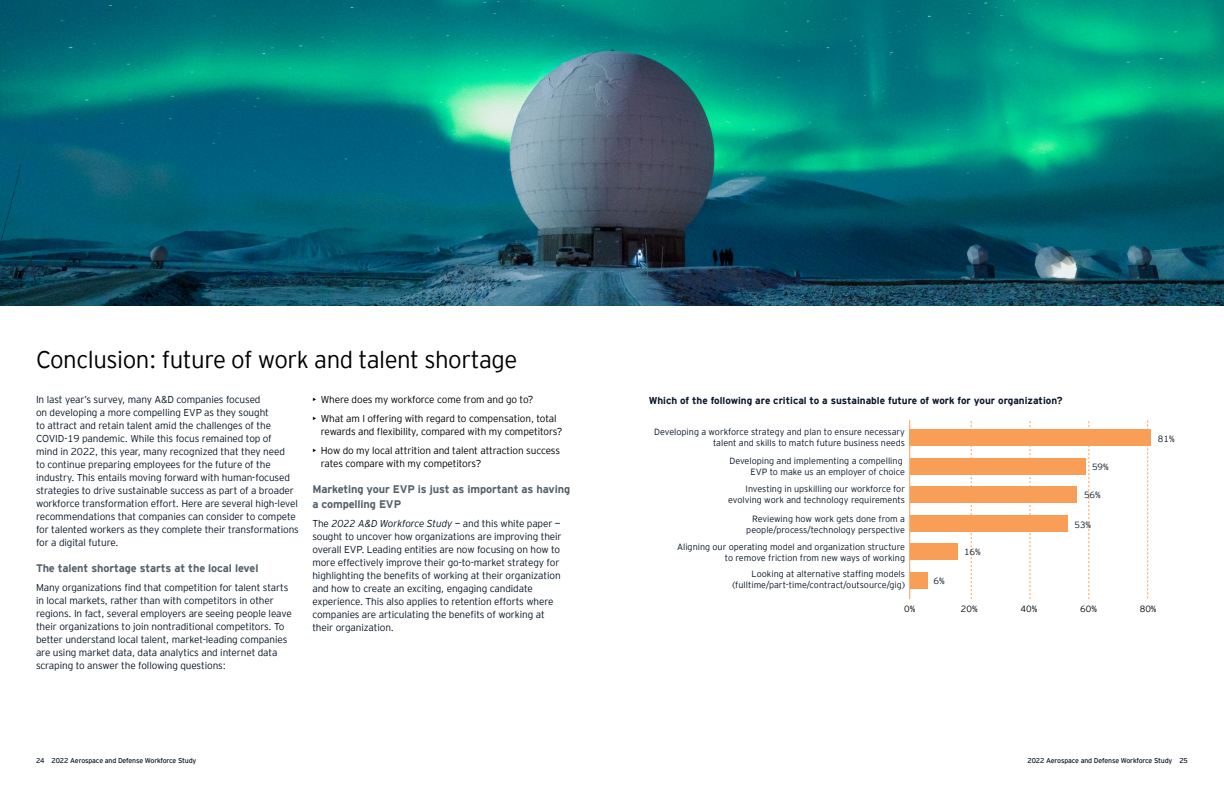
<style>
.page{position:relative;width:1224px;height:792px;background:#fff}
.page>*{position:absolute;margin:0;border:0;box-sizing:border-box;transform-origin:0 0}
.t1{font:300 24px "EY Interstate";letter-spacing:-.02em;color:#000}
.t2{font:700 11px/15px "EY Interstate";letter-spacing:-.01em;color:#54606b}
.t3{font:300 10px/13px "EY Interstate";letter-spacing:-.01em;color:#0a1627}
.t4{font:300 10px/13px "EY Interstate";letter-spacing:-.01em;color:#000}
.t5{font:700 10px "EY Interstate";color:#0a1627}
.t6{font:300 9px/11px "EY Interstate";color:#0a1627;text-align:right}
.t7{font:300 9px "EY Interstate";color:#000}
.t8{font:7px "EY Interstate";letter-spacing:-.02em;color:#0a1627}
.s1{font-style:italic}
</style>
<div class="page">
<div style="left:910px;top:572px;width:18px;height:17px;background:#f89e57"></div>
<div style="left:910px;top:544px;width:47px;height:16px;background:#f89e57"></div>
<div style="left:910px;top:515px;width:158px;height:17px;background:#f89e57"></div>
<div style="left:910px;top:487px;width:167px;height:16px;background:#f89e57"></div>
<div style="left:910px;top:458px;width:176px;height:17px;background:#f89e57"></div>
<div style="left:910px;top:430px;width:241px;height:16px;background:#f89e57"></div>
<svg style="left:971px;top:421px;width:1px;height:178px"></svg>
<svg style="left:1030px;top:421px;width:1px;height:178px"></svg>
<svg style="left:1089px;top:421px;width:1px;height:178px"></svg>
<svg style="left:1147px;top:420px;width:1px;height:178px"></svg>
<hr style="left:909px;top:420px;width:1px;height:179px;background:#f89e57">
<img style="left:0;top:0;width:1224px;height:306px">
<h1 class="t1" style="left:36px;top:343px;width:483px">Conclusion: future of work and talent shortage</h1>
<p class="t4" style="left:312px;top:393px;width:223px">• Where does my workforce come from and go to?</p>
<p class="t4" style="left:321px;top:412px;width:243px;text-indent:-8px">• What am I offering with regard to compensation, total rewards and flexibility, compared with my competitors?</p>
<p class="t4" style="left:321px;top:444px;width:241px;text-indent:-8px">• How do my local attrition and talent attraction success rates compare with my competitors?</p>
<p class="t2" style="left:312px;top:481px;width:259px">Marketing your EVP is just as important as having a compelling EVP</p>
<p class="t3" style="left:312px;top:516px;width:251px">The <span class="s1">2022 A&amp;D Workforce Study</span> — and this white paper — sought to uncover how organizations are improving their overall EVP. Leading entities are now focusing on how to more effectively improve their go-to-market strategy for highlighting the benefits of working at their organization and how to create an exciting, engaging candidate experience. This also applies to retention efforts where companies are articulating the benefits of working at their organization.</p>
<p class="t3" style="left:36px;top:393px;width:264px">In last year’s survey, many A&amp;D companies focused<br>on developing a more compelling EVP as they sought<br>to attract and retain talent amid the challenges of the COVID-19 pandemic. While this focus remained top of<br>mind in 2022, this year, many recognized that they need<br>to continue preparing employees for the future of the industry. This entails moving forward with human-focused strategies to drive sustainable success as part of a broader workforce transformation effort. Here are several high-level recommendations that companies can consider to compete for talented workers as they complete their transformations for a digital future.</p>
<p class="t2" style="left:36px;top:560px;width:224px">The talent shortage starts at the local level</p>
<p class="t3" style="left:36px;top:580px;width:257px">Many organizations find that competition for talent starts in local markets, rather than with competitors in other regions. In fact, several employers are seeing people leave their organizations to join nontraditional competitors. To better understand local talent, market-leading companies are using market data, data analytics and internet data scraping to answer the following questions:</p>
<p class="t5" style="left:649px;top:393px;width:415px">Which of the following are critical to a sustainable future of work for your organization?</p>
<p class="t6" style="left:654px;top:426px;width:252px">Developing a workforce strategy and plan to ensure necessary talent and skills to match future business needs</p>
<p class="t6" style="left:729px;top:454px;width:177px">Developing and implementing a compelling<br>EVP to make us an employer of choice</p>
<p class="t6" style="left:728px;top:483px;width:178px">Investing in upskilling our workforce for evolving work and technology requirements</p>
<p class="t6" style="left:746px;top:512px;width:160px">Reviewing how work gets done from a people/process/technology perspective</p>
<p class="t6" style="left:677px;top:540px;width:230px">Aligning our operating model and organization structure to remove friction from new ways of working</p>
<p class="t6" style="left:732px;top:568px;width:174px">Looking at alternative staffing models (fulltime/part-time/contract/outsource/gig)</p>
<p class="t7" style="left:904px;top:602px;width:13px">0%</p>
<p class="t7" style="left:961px;top:602px;width:18px">20%</p>
<p class="t7" style="left:1021px;top:602px;width:18px">40%</p>
<p class="t7" style="left:1080px;top:602px;width:18px">60%</p>
<p class="t7" style="left:1140px;top:602px;width:18px">80%</p>
<p class="t6" style="left:1158px;top:432px;width:18px">81%</p>
<p class="t6" style="left:1092px;top:461px;width:18px">59%</p>
<p class="t6" style="left:1084px;top:489px;width:18px">56%</p>
<p class="t6" style="left:1074px;top:518px;width:18px">53%</p>
<p class="t6" style="left:964px;top:545px;width:18px">16%</p>
<p class="t6" style="left:933px;top:574px;width:13px">6%</p>
<p class="t8" style="left:36px;top:756px;width:162px">24 2022 Aerospace and Defense Workforce Study</p>
<p class="t8" style="left:1028px;top:756px;width:162px">2022 Aerospace and Defense Workforce Study 25</p>
</div>
